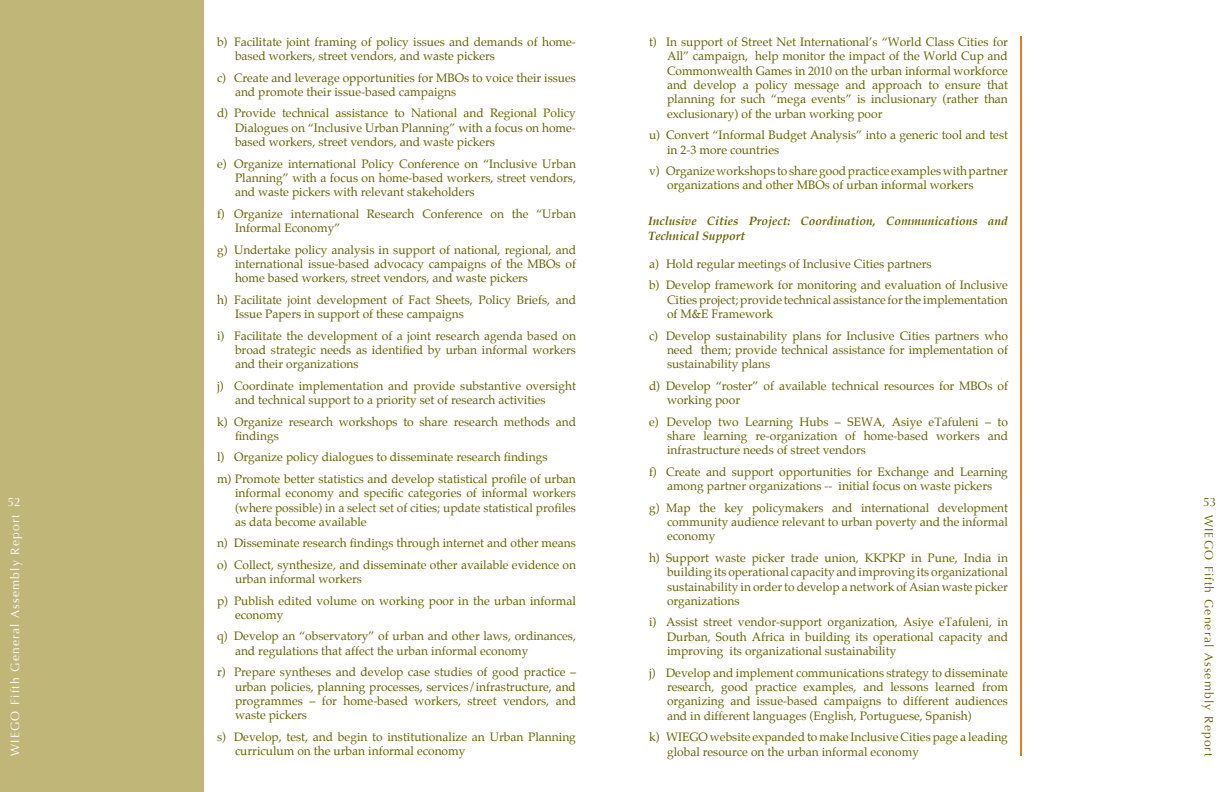
<style>
.page{position:relative;width:1224px;height:792px;background:#fff}
.page>*{position:absolute;margin:0;border:0;box-sizing:border-box;transform-origin:0 0}
.t1{font:12px/14.4px "Palatino";color:#676300}
.t2{font:italic 700 12px/14.4px "Palatino";color:#676300}
.t3{font:12px "Optima";letter-spacing:.1em;color:#fff}
.t4{font:12px "Optima";letter-spacing:.1em;color:#676300}
</style>
<div class="page">
<div style="left:0;top:0;width:204px;height:792px;background:#c0b678"></div>
<hr style="left:1020px;top:36px;width:2px;height:720px;background:#e37f1c">
<p class="t3" style="left:8px;top:495px;width:15px">52</p>
<p class="t3" style="left:8px;top:756px;width:243px;rotate:-90deg">WIEGO Fifth General Assembly Report</p>
<p class="t1" style="left:235px;top:35px;width:342px;text-indent:-18px">b) Facilitate joint framing of policy issues and demands of home&shy;based workers, street vendors, and waste pickers</p>
<p class="t1" style="left:235px;top:71px;width:343px;text-indent:-18px">c) Create and leverage opportunities for MBOs to voice their issues and promote their issue-based campaigns</p>
<p class="t1" style="left:235px;top:106px;width:342px;text-align:justify;text-indent:-18px">d) Provide technical assistance to National and Regional Policy Dialogues on “Inclusive Urban Planning” with a focus on home&shy;based workers, street vendors, and waste pickers</p>
<p class="t1" style="left:235px;top:157px;width:343px;text-align:justify;text-indent:-18px">e) Organize international Policy Conference on “Inclusive Urban Planning” with a focus on home-based workers, street vendors, and waste pickers with relevant stakeholders</p>
<p class="t1" style="left:235px;top:207px;width:342px;text-indent:-18px">f) Organize international Research Conference on the “Urban<br>Informal Economy”</p>
<p class="t1" style="left:235px;top:243px;width:343px;text-align:justify;text-indent:-18px">g) Undertake policy analysis in support of national, regional, and international issue-based advocacy campaigns of the MBOs of home based workers, street vendors, and waste pickers</p>
<p class="t1" style="left:235px;top:293px;width:343px;text-indent:-18px">h) Facilitate joint development of Fact Sheets, Policy Briefs, and<br>Issue Papers in support of these campaigns</p>
<p class="t1" style="left:235px;top:329px;width:342px;text-align:justify;text-indent:-18px">i) Facilitate the development of a joint research agenda based on broad strategic needs as identified by urban informal workers and their organizations</p>
<p class="t1" style="left:235px;top:379px;width:343px;text-indent:-18px">j) Coordinate implementation and provide substantive oversight and technical support to a priority set of research activities</p>
<p class="t1" style="left:235px;top:415px;width:343px;text-indent:-18px">k) Organize research workshops to share research methods and findings</p>
<p class="t1" style="left:217px;top:447px;width:360px;line-height:21.4px">l) Organize policy dialogues to disseminate research findings<br>m) Promote better statistics and develop statistical profile of urban</p>
<p class="t1" style="left:235px;top:486px;width:343px;text-align:justify">informal economy and specific categories of informal workers (where possible) in a select set of cities; update statistical profiles as data become available</p>
<p class="t1" style="left:217px;top:533px;width:361px;line-height:21.4px">n) Disseminate research findings through internet and other means o) Collect, synthesize, and disseminate other available evidence on</p>
<p class="t1" style="left:217px;top:569px;width:361px;line-height:21.4px;text-indent:18px">urban informal workers<br>p) Publish edited volume on working poor in the urban informal</p>
<p class="t1" style="left:217px;top:604px;width:361px;line-height:21.4px;text-indent:18px">economy<br>q) Develop an “observatory” of urban and other laws, ordinances,</p>
<p class="t1" style="left:217px;top:640px;width:361px;line-height:21.4px;text-indent:18px">and regulations that affect the urban informal economy<br>r) Prepare syntheses and develop case studies of good practice –</p>
<p class="t1" style="left:235px;top:680px;width:343px;text-align:justify">urban policies, planning processes, services/infrastructure, and programmes – for home-based workers, street vendors, and waste pickers</p>
<p class="t1" style="left:235px;top:730px;width:343px;text-indent:-18px">s) Develop, test, and begin to institutionalize an Urban Planning curriculum on the urban informal economy</p>
<p class="t1" style="left:667px;top:35px;width:342px;text-align:justify;text-indent:-18px">t) In support of Street Net International’s “World Class Cities for All” campaign, help monitor the impact of the World Cup and Commonwealth Games in 2010 on the urban informal workforce and develop a policy message and approach to ensure that planning for such “mega events” is inclusionary (rather than exclusionary) of the urban working poor</p>
<p class="t1" style="left:667px;top:128px;width:343px;text-indent:-18px">u) Convert “Informal Budget Analysis” into a generic tool and test in 2-3 more countries</p>
<p class="t1" style="left:667px;top:164px;width:342px;text-indent:-18px">v) Organize workshops to share good practice examples with partner organizations and other MBOs of urban informal workers</p>
<p class="t2" style="left:648px;top:214px;width:361px">Inclusive Cities Project: Coordination, Communications and<br>Technical Support</p>
<p class="t1" style="left:649px;top:253px;width:361px;line-height:21.4px">a) Hold regular meetings of Inclusive Cities partners<br>b) Develop framework for monitoring and evaluation of Inclusive</p>
<p class="t1" style="left:667px;top:293px;width:342px">Cities project; provide technical assistance for the implementation of M&amp;E Framework</p>
<p class="t1" style="left:667px;top:329px;width:343px;text-align:justify;text-indent:-18px">c) Develop sustainability plans for Inclusive Cities partners who need them; provide technical assistance for implementation of sustainability plans</p>
<p class="t1" style="left:667px;top:379px;width:343px;text-indent:-18px">d) Develop “roster” of available technical resources for MBOs of working poor</p>
<p class="t1" style="left:667px;top:415px;width:343px;text-align:justify;text-indent:-18px">e) Develop two Learning Hubs – SEWA, Asiye eTafuleni – to share learning re-organization of home-based workers and infrastructure needs of street vendors</p>
<p class="t1" style="left:649px;top:465px;width:360px;text-align:center">f) Create and support opportunities for Exchange and Learning among partner organizations -- initial focus on waste pickers</p>
<p class="t1" style="left:667px;top:501px;width:343px;text-align:justify;text-indent:-18px">g) Map the key policymakers and international development community audience relevant to urban poverty and the informal economy</p>
<p class="t1" style="left:667px;top:551px;width:343px;text-align:justify;text-indent:-18px">h) Support waste picker trade union, KKPKP in Pune, India in building its operational capacity and improving its organizational sustainability in order to develop a network of Asian waste picker organizations</p>
<p class="t1" style="left:667px;top:615px;width:343px;text-align:justify;text-indent:-18px">i) Assist street vendor-support organization, Asiye eTafuleni, in Durban, South Africa in building its operational capacity and improving its organizational sustainability</p>
<p class="t1" style="left:667px;top:665px;width:343px;text-align:justify;text-indent:-18px">j) Develop and implement communications strategy to disseminate research, good practice examples, and lessons learned from organizing and issue-based campaigns to different audiences and in different languages (English, Portuguese, Spanish)</p>
<p class="t1" style="left:667px;top:730px;width:343px;text-indent:-18px">k) WIEGO website expanded to make Inclusive Cities page a leading global resource on the urban informal economy</p>
<p class="t4" style="left:1203px;top:495px;width:15px">53</p>
<p class="t4" style="left:1216px;top:515px;width:243px;rotate:90deg">WIEGO Fifth General Assembly Report</p>
</div>
